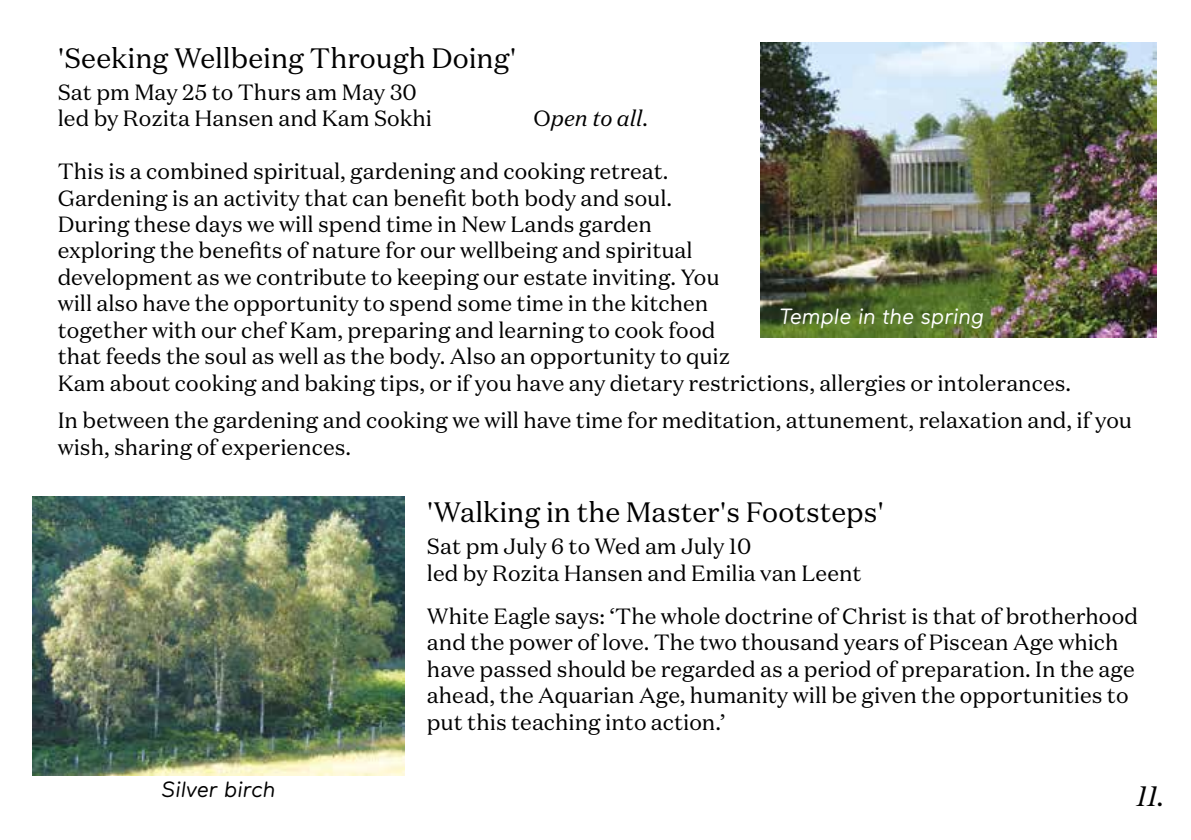
<style>
.page{position:relative;width:1191px;height:840px;background:#fff}
.page>*{position:absolute;margin:0;border:0;box-sizing:border-box;transform-origin:0 0}
.t1{font:28px "Domaine Text";color:#000}
.t2{font:italic 28px "Domaine Text";color:#000}
.t3{font:22px/26.4px "Domaine Text";color:#000}
.t4{font:italic 22px "Maax Rounded";color:#fff}
.t5{font:italic 22px "Maax Rounded";color:#000}
.t6{font:italic 22px "Domaine Text";color:#000}
.s1{font-style:normal}
</style>
<div class="page">
<img style="left:33px;top:496px;width:371px;height:279px">
<img style="left:761px;top:43px;width:396px;height:294px">
<p class="t1" style="left:58px;top:40px;width:460px">'Seeking Wellbeing Through Doing'</p>
<p class="t3" style="left:58px;top:78px;width:376px">Sat pm May 25 to Thurs am May 30 led by Rozita Hansen and Kam Sokhi</p>
<p class="t6" style="left:533px;top:104px;width:117px"><span class="s1">O</span>pen to all.</p>
<p class="t3" style="left:58px;top:158px;width:1015px">This is a combined spiritual, gardening and cooking retreat.<br>Gardening is an activity that can benefit both body and soul.<br>During these days we will spend time in New Lands garden<br>exploring the benefits of nature for our wellbeing and spiritual<br>development as we contribute to keeping our estate inviting. You<br>will also have the opportunity to spend some time in the kitchen<br>together with our chef Kam, preparing and learning to cook food<br>that feeds the soul as well as the body. Also an opportunity to quiz<br>Kam about cooking and baking tips, or if you have any dietary restrictions, allergies or intolerances.</p>
<p class="t3" style="left:58px;top:407px;width:1075px">In between the gardening and cooking we will have time for meditation, attunement, relaxation and, if you wish, sharing of experiences.</p>
<p class="t4" style="left:779px;top:302px;width:206px">Temple in the spring</p>
<p class="t5" style="left:161px;top:774px;width:115px">Silver birch</p>
<p class="t1" style="left:427px;top:494px;width:459px">'Walking in the Master's Footsteps'</p>
<p class="t3" style="left:427px;top:532px;width:436px">Sat pm July 6 to Wed am July 10<br>led by Rozita Hansen and Emilia van Leent</p>
<p class="t3" style="left:427px;top:602px;width:712px">White Eagle says: ‘The whole doctrine of Christ is that of brotherhood and the power of love. The two thousand years of Piscean Age which have passed should be regarded as a period of preparation. In the age ahead, the Aquarian Age, humanity will be given the opportunities to put this teaching into action.’</p>
<p class="t2" style="left:1136px;top:778px;width:30px">11.</p>
</div>
